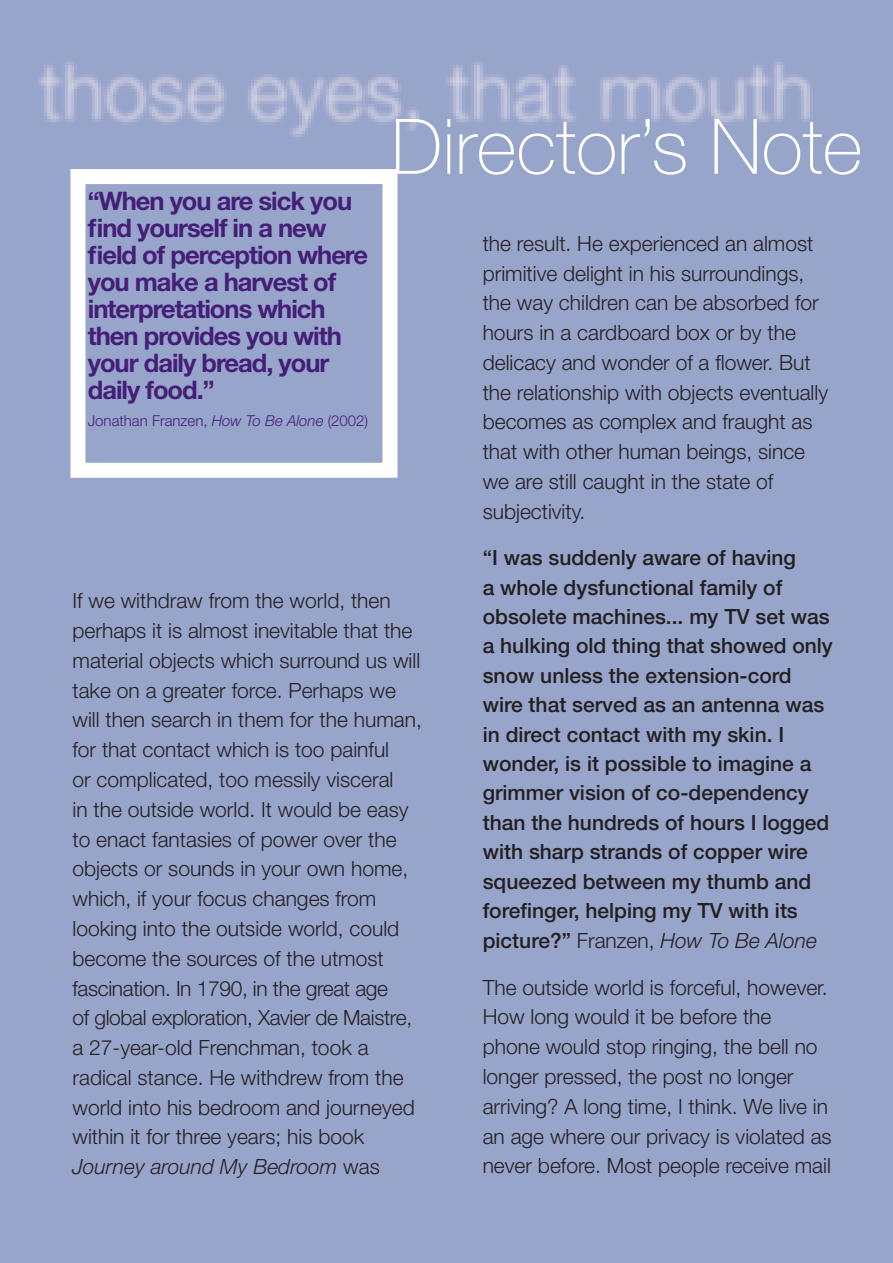
<style>
.page{position:relative;width:893px;height:1263px;background:#98a5cb}
.page>*{position:absolute;margin:0;border:0;box-sizing:border-box;transform-origin:0 0}
.t1{font:100 76.8px "Helvetica Neue";color:#fff}
.t2{font:700 25.5px/27px "Helvetica Neue";letter-spacing:-.04em;color:#441e77}
.t3{font:300 21px/29.7px "Helvetica Neue";color:#231f20}
.t4{font:500 21px/29.4px "Helvetica Neue";color:#231f20}
.t5{font:300 15px "Helvetica Neue";color:#441e77}
.s1{font-style:italic}
.s2{font-weight:300}
.s3{font-weight:300;font-style:italic}
</style>
<div class="page">
<div style="left:70px;top:169px;width:327px;height:309px;border:15px solid #fff"></div>
<h1 class="t1" style="left:391px;top:119px;width:473px">Director’s Note</h1>
<p class="t2" style="left:88px;top:186px;width:282px">“When you are sick you find yourself in a new field of perception where you make a harvest of interpretations which then provides you with your daily bread, your daily food.”</p>
<p class="t5" style="left:88px;top:408px;width:282px">Jonathan Franzen, <span class="s1">How To Be Alone</span> (2002)</p>
<p class="t3" style="left:72px;top:585px;width:351px">If we withdraw from the world, then perhaps it is almost inevitable that the material objects which surround us will take on a greater force. Perhaps we will then search in them for the human, for that contact which is too painful<br>or complicated, too messily visceral<br>in the outside world. It would be easy to enact fantasies of power over the objects or sounds in your own home, which, if your focus changes from looking into the outside world, could become the sources of the utmost fascination. In 1790, in the great age<br>of global exploration, Xavier de Maistre, a 27-year-old Frenchman, took a radical stance. He withdrew from the world into his bedroom and journeyed within it for three years; his book <span class="s1">Journey around My Bedroom</span> was</p>
<p class="t3" style="left:483px;top:227px;width:347px">the result. He experienced an almost primitive delight in his surroundings, the way children can be absorbed for hours in a cardboard box or by the delicacy and wonder of a flower. But the relationship with objects eventually becomes as complex and fraught as that with other human beings, since we are still caught in the state of subjectivity.</p>
<p class="t4" style="left:483px;top:542px;width:352px">“I was suddenly aware of having<br>a whole dysfunctional family of obsolete machines... my TV set was a hulking old thing that showed only snow unless the extension-cord wire that served as an antenna was in direct contact with my skin. I wonder, is it possible to imagine a grimmer vision of co-dependency than the hundreds of hours I logged with sharp strands of copper wire squeezed between my thumb and forefinger, helping my TV with its picture?” <span class="s2">Franzen,</span> <span class="s3">How To Be Alone</span></p>
<p class="t3" style="left:483px;top:971px;width:350px">The outside world is forceful, however.<br>How long would it be before the phone would stop ringing, the bell no longer pressed, the post no longer arriving? A long time, I think. We live in an age where our privacy is violated as never before. Most people receive mail</p>
</div>
